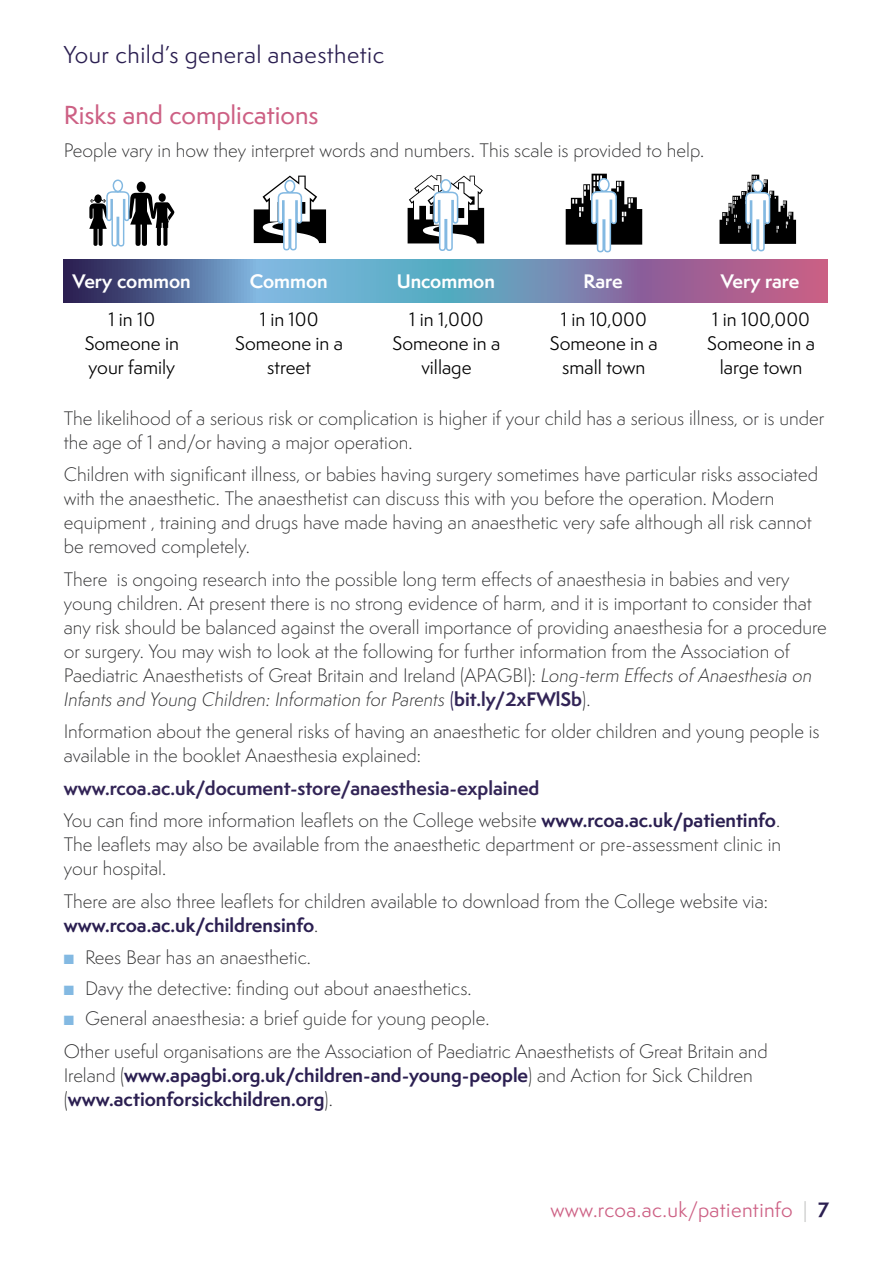
<style>
.page{position:relative;width:893px;height:1263px;background:#fff}
.page>*{position:absolute;margin:0;border:0;box-sizing:border-box;transform-origin:0 0}
.t1{font:500 24px "Semplicita Pro";color:#cd6084}
.t2{font:22.5px "Semplicita Pro";letter-spacing:.02em;color:#2b1f51}
.t3{font:19.35px "Semplicita Pro";letter-spacing:.02em;color:#cd6084}
.t4{font:300 18px/24px "Semplicita Pro";color:#2c2c2d}
.t5{font:18px/24px "Semplicita Pro";color:#000;text-align:center}
.t6{font:700 18px/24px "Semplicita Pro";color:#2b1f51}
.t7{font:700 18px "Semplicita Pro";color:#fff}
.s1{font-style:italic}
.s2{font-weight:400;color:#322456}
.s3{font-weight:700;color:#322456}
.s4{font-weight:700;color:#2b1f51}
.s5{color:#83b9e2}
.s6{font-weight:300;color:#2c2c2d}
.s7{font-weight:300;color:#b5b6b5}
</style>
<div class="page">
<svg style="left:89px;top:179px;width:85px;height:68px"></svg>
<svg style="left:254px;top:176px;width:72px;height:75px"></svg>
<svg style="left:408px;top:175px;width:76px;height:76px"></svg>
<svg style="left:566px;top:174px;width:76px;height:79px"></svg>
<svg style="left:719px;top:175px;width:77px;height:77px"></svg>
<svg style="left:64px;top:260px;width:764px;height:42px;background:#757fa9"></svg>
<p class="t2" style="left:64px;top:38px;width:322px">Your child’s general anaesthetic</p>
<h1 class="t1" style="left:64px;top:98px;width:256px">Risks and complications</h1>
<p class="t4" style="left:64px;top:138px;width:642px">People vary in how they interpret words and numbers. This scale is provided to help.</p>
<p class="t7" style="left:73px;top:267px;width:120px">Very common</p>
<p class="t7" style="left:250px;top:267px;width:79px">Common</p>
<p class="t7" style="left:397px;top:267px;width:100px">Uncommon</p>
<p class="t7" style="left:583px;top:267px;width:41px">Rare</p>
<p class="t7" style="left:721px;top:267px;width:80px">Very rare</p>
<p class="t5" style="left:85px;top:307px;width:96px">1 in 10<br>Someone in your family</p>
<p class="t5" style="left:235px;top:307px;width:109px">1 in 100<br>Someone in a street</p>
<p class="t5" style="left:393px;top:307px;width:109px">1 in 1,000<br>Someone in a village</p>
<p class="t5" style="left:550px;top:307px;width:109px">1 in 10,000<br>Someone in a small town</p>
<p class="t5" style="left:707px;top:307px;width:109px">1 in 100,000<br>Someone in a large town</p>
<p class="t4" style="left:64px;top:406px;width:762px">The likelihood of a serious risk or complication is higher if your child has a serious illness, or is under the age of 1 and/or having a major operation.</p>
<p class="t4" style="left:64px;top:462px;width:756px">Children with significant illness, or babies having surgery sometimes have particular risks associated with the anaesthetic. The anaesthetist can discuss this with you before the operation. Modern equipment , training and drugs have made having an anaesthetic very safe although all risk cannot be removed completely.</p>
<p class="t4" style="left:64px;top:567px;width:765px">There is ongoing research into the possible long term effects of anaesthesia in babies and very young children. At present there is no strong evidence of harm, and it is important to consider that any risk should be balanced against the overall importance of providing anaesthesia for a procedure or surgery. You may wish to look at the following for further information from the Association of Paediatric Anaesthetists of Great Britain and Ireland (APAGBI): <span class="s1">Long-term Effects of Anaesthesia on Infants and Young Children: Information for Parents</span> <span class="s2">(</span><span class="s3">bit.ly/2xFWlSb</span>).</p>
<p class="t4" style="left:64px;top:719px;width:757px">Information about the general risks of having an anaesthetic for older children and young people is available in the booklet Anaesthesia explained:</p>
<p class="t4" style="left:64px;top:772px;width:718px;line-height:32.5px"><span class="s3">www.rcoa.ac.uk/document-store/anaesthesia-explained<br></span>You can find more information leaflets on the College website <span class="s4">www.rcoa.ac.uk/patientinfo</span>.</p>
<p class="t4" style="left:64px;top:832px;width:719px">The leaflets may also be available from the anaesthetic department or pre-assessment clinic in your hospital.</p>
<p class="t4" style="left:64px;top:889px;width:706px">There are also three leaflets for children available to download from the College website via: <span class="s4">www.rcoa.ac.uk/childrensinfo</span>.</p>
<p class="t4" style="left:64px;top:946px;width:249px"><span class="s5">■</span> Rees Bear has an anaesthetic.</p>
<p class="t4" style="left:64px;top:976px;width:409px"><span class="s5">■</span> Davy the detective: finding out about anaesthetics.</p>
<p class="t4" style="left:64px;top:1002px;width:705px;line-height:32.5px"><span class="s5">■</span> General anaesthesia: a brief guide for young people.<br>Other useful organisations are the Association of Paediatric Anaesthetists of Great Britain and</p>
<p class="t6" style="left:64px;top:1062px;width:690px"><span class="s6">Ireland (</span>www.apagbi.org.uk/children-and-young-people<span class="s6">) and Action for Sick Children (</span>www.actionforsickchildren.org<span class="s6">).</span></p>
<p class="t3" style="left:550px;top:1196px;width:280px">www.rcoa.ac.uk/patientinfo <span class="s7">|</span> <span class="s4">7</span></p>
</div>
